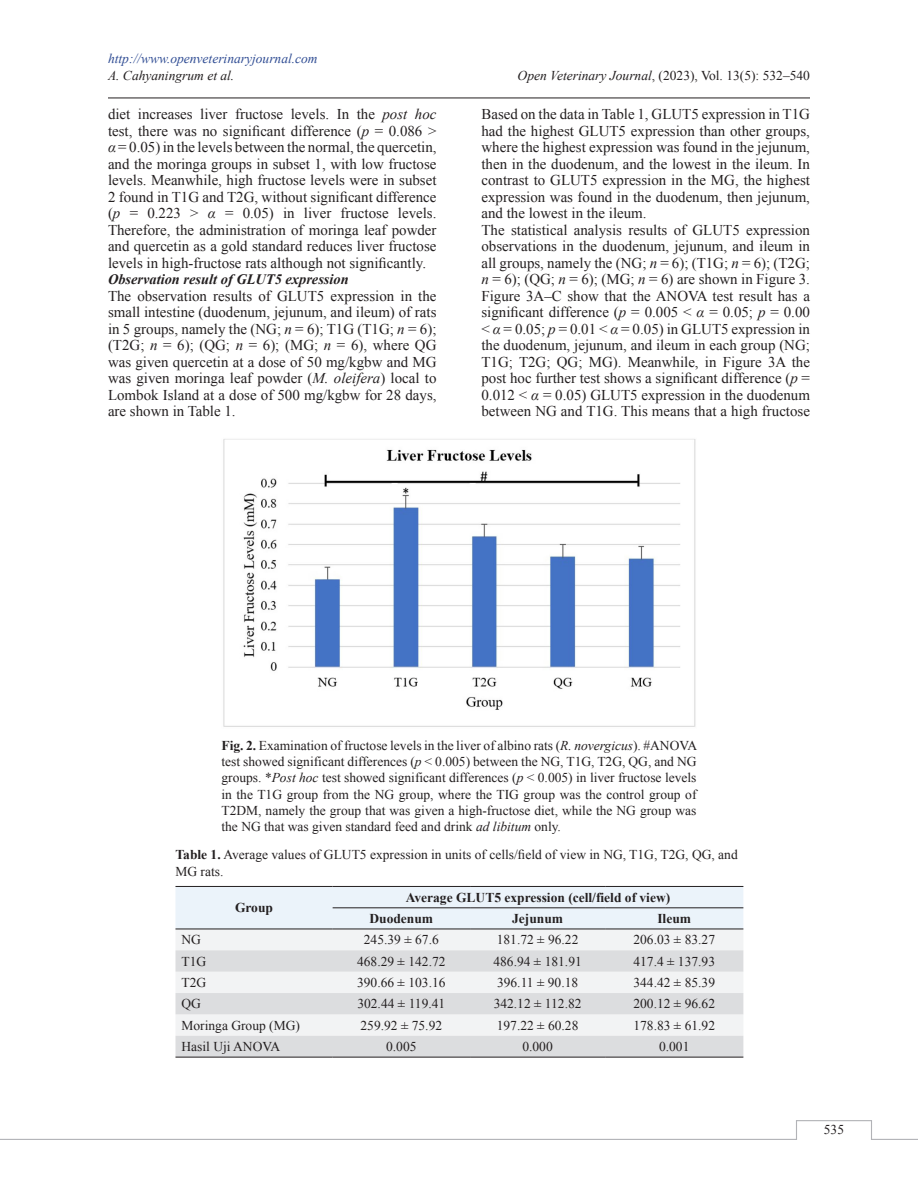
<style>
.page{position:relative;width:918px;height:1188px;background:#fff}
.page>*{position:absolute;margin:0;border:0;box-sizing:border-box;transform-origin:0 0}
.Para{font:15px/16.5px "Times New Roman";color:#231f20;text-align:justify}
.B_Head{font:italic 700 14.4px "Times New Roman";color:#231f20}
.Fig_Caption{font:13.5px/16.2px "Times New Roman";color:#231f20;text-align:justify}
.Table_Text{font:13.5px "Times New Roman";color:#231f20}
.Table_Caption{font:13.5px/16.2px "Times New Roman";color:#231f20}
.Table_Text-2{font:700 13.5px "Times New Roman";color:#231f20}
.t1{font:italic 13.5px "Times New Roman";color:#304d94}
.t2{font:italic 13.5px "Times New Roman";color:#231f20}
.s1{font-style:italic}
.s2{font-weight:700}
</style>
<div class="page">
<hr style="left:108px;top:98px;width:702px;height:1px;background:#231f20">
<svg style="left:0;top:1120px;width:918px;height:20px"></svg>
<img style="left:223px;top:439px;width:473px;height:288px">
<div style="left:176px;top:887px;width:567px;height:42px;background:#ebf3fa"></div>
<div style="left:176px;top:930px;width:567px;height:20px;background:#f2f3f4"></div>
<svg style="left:176px;top:950px;width:567px;height:107px;fill:#dcdddf"></svg>
<hr style="left:176px;top:886px;width:157px;height:1px;background:#231f20">
<hr style="left:176px;top:929px;width:157px;height:1px;background:#231f20">
<hr style="left:333px;top:886px;width:137px;height:1px;background:#231f20">
<hr style="left:470px;top:886px;width:135px;height:1px;background:#231f20">
<hr style="left:605px;top:886px;width:138px;height:1px;background:#231f20">
<hr style="left:333px;top:907px;width:137px;height:1px;background:#231f20">
<hr style="left:470px;top:907px;width:135px;height:1px;background:#231f20">
<hr style="left:605px;top:907px;width:138px;height:1px;background:#231f20">
<hr style="left:333px;top:929px;width:137px;height:1px;background:#231f20">
<hr style="left:470px;top:929px;width:135px;height:1px;background:#231f20">
<hr style="left:605px;top:929px;width:138px;height:1px;background:#231f20">
<hr style="left:176px;top:1057px;width:157px;height:1px;background:#231f20">
<hr style="left:333px;top:1057px;width:137px;height:1px;background:#231f20">
<hr style="left:470px;top:1057px;width:135px;height:1px;background:#231f20">
<hr style="left:605px;top:1057px;width:138px;height:1px;background:#231f20">
<p class="t1" style="left:108px;top:50px;width:211px">http://www.openveterinaryjournal.com</p>
<p class="t2" style="left:108px;top:66px;width:128px">A. Cahyaningrum et al.</p>
<p class="Fig_Caption" style="left:518px;top:67px;width:294px"><span class="s1">Open Veterinary Journal</span>, (2023), Vol. 13(5): 532–540</p>
<p class="Para" style="left:108px;top:106px;width:330px">diet increases liver fructose levels. In the <span class="s1">post hoc </span>test, there was no significant difference (<span class="s1">p</span> = 0.086 &gt; <span class="s1">α</span> = 0.05) in the levels between the normal, the quercetin, and the moringa groups in subset 1, with low fructose levels. Meanwhile, high fructose levels were in subset 2 found in T1G and T2G, without significant difference (<span class="s1">p</span> = 0.223 &gt; <span class="s1">α</span> = 0.05) in liver fructose levels.<br>Therefore, the administration of moringa leaf powder and quercetin as a gold standard reduces liver fructose levels in high-fructose rats although not significantly.</p>
<p class="B_Head" style="left:108px;top:269px;width:242px">Observation result of GLUT5 expression</p>
<p class="Para" style="left:108px;top:287px;width:330px">The observation results of GLUT5 expression in the small intestine (duodenum, jejunum, and ileum) of rats in 5 groups, namely the (NG; <span class="s1">n</span> = 6); T1G (T1G; <span class="s1">n</span> = 6); (T2G; <span class="s1">n</span> = 6); (QG; <span class="s1">n</span> = 6); (MG; <span class="s1">n</span> = 6), where QG was given quercetin at a dose of 50 mg/kgbw and MG was given moringa leaf powder (<span class="s1">M. oleifera</span>) local to Lombok Island at a dose of 500 mg/kgbw for 28 days, are shown in Table 1.</p>
<p class="Para" style="left:482px;top:106px;width:330px">Based on the data in Table 1, GLUT5 expression in T1G had the highest GLUT5 expression than other groups, where the highest expression was found in the jejunum, then in the duodenum, and the lowest in the ileum. In contrast to GLUT5 expression in the MG, the highest expression was found in the duodenum, then jejunum, and the lowest in the ileum.</p>
<p class="Para" style="left:482px;top:221px;width:330px">The statistical analysis results of GLUT5 expression observations in the duodenum, jejunum, and ileum in all groups, namely the (NG; <span class="s1">n</span> = 6); (T1G; <span class="s1">n</span> = 6); (T2G; <span class="s1">n</span> = 6); (QG; <span class="s1">n</span> = 6); (MG; <span class="s1">n</span> = 6) are shown in Figure 3.</p>
<p class="Para" style="left:482px;top:287px;width:330px">Figure 3A–C show that the ANOVA test result has a significant difference (<span class="s1">p</span> = 0.005 &lt; <span class="s1">α</span> = 0.05; <span class="s1">p</span> = 0.00 &lt; <span class="s1">α</span> = 0.05; <span class="s1">p</span> = 0.01 &lt; <span class="s1">α</span> = 0.05) in GLUT5 expression in the duodenum, jejunum, and ileum in each group (NG; T1G; T2G; QG; MG). Meanwhile, in Figure 3A the post hoc further test shows a significant difference (<span class="s1">p</span> = 0.012 &lt; <span class="s1">α</span> = 0.05) GLUT5 expression in the duodenum between NG and T1G. This means that a high fructose</p>
<p class="Fig_Caption" style="left:221px;top:737px;width:477px"><span class="s2">Fig. 2.</span> Examination of fructose levels in the liver of albino rats (<span class="s1">R. novergicus</span>). #ANOVA test showed significant differences (<span class="s1">p</span> &lt; 0.005) between the NG, T1G, T2G, QG, and NG groups. *<span class="s1">Post hoc</span> test showed significant differences (<span class="s1">p</span> &lt; 0.005) in liver fructose levels in the T1G group from the NG group, where the TIG group was the control group of T2DM, namely the group that was given a high-fructose diet, while the NG group was the NG that was given standard feed and drink <span class="s1">ad libitum</span> only.</p>
<p class="Table_Caption" style="left:176px;top:847px;width:564px"><span class="s2">Table 1.</span> Average values of GLUT5 expression in units of cells/field of view in NG, T1G, T2G, QG, and<br>MG rats.</p>
<p class="Table_Text-2" style="left:235px;top:898px;width:40px">Group</p>
<p class="Table_Text-2" style="left:406px;top:888px;width:266px">Average GLUT5 expression (cell/field of view)</p>
<p class="Table_Text-2" style="left:369px;top:909px;width:65px">Duodenum</p>
<p class="Table_Text-2" style="left:512px;top:909px;width:53px">Jejunum</p>
<p class="Table_Text-2" style="left:657px;top:909px;width:35px">Ileum</p>
<p class="Table_Text" style="left:182px;top:931px;width:21px">NG</p>
<p class="Table_Text" style="left:364px;top:931px;width:76px">245.39 ± 67.6</p>
<p class="Table_Text" style="left:497px;top:931px;width:83px">181.72 ± 96.22</p>
<p class="Table_Text" style="left:633px;top:931px;width:83px">206.03 ± 83.27</p>
<p class="Table_Text" style="left:182px;top:952px;width:26px">T1G</p>
<p class="Table_Text" style="left:357px;top:952px;width:90px">468.29 ± 142.72</p>
<p class="Table_Text" style="left:493px;top:952px;width:90px">486.94 ± 181.91</p>
<p class="Table_Text" style="left:633px;top:952px;width:83px">417.4 ± 137.93</p>
<p class="Table_Text" style="left:182px;top:973px;width:26px">T2G</p>
<p class="Table_Text" style="left:357px;top:973px;width:90px">390.66 ± 103.16</p>
<p class="Table_Text" style="left:497px;top:973px;width:83px">396.11 ± 90.18</p>
<p class="Table_Text" style="left:633px;top:973px;width:83px">344.42 ± 85.39</p>
<p class="Table_Text" style="left:182px;top:995px;width:21px">QG</p>
<p class="Table_Text" style="left:357px;top:995px;width:89px">302.44 ± 119.41</p>
<p class="Table_Text" style="left:494px;top:995px;width:89px">342.12 ± 112.82</p>
<p class="Table_Text" style="left:633px;top:995px;width:83px">200.12 ± 96.62</p>
<p class="Table_Text" style="left:182px;top:1016px;width:120px">Moringa Group (MG)</p>
<p class="Table_Text" style="left:361px;top:1016px;width:83px">259.92 ± 75.92</p>
<p class="Table_Text" style="left:497px;top:1016px;width:83px">197.22 ± 60.28</p>
<p class="Table_Text" style="left:633px;top:1016px;width:83px">178.83 ± 61.92</p>
<p class="Table_Text" style="left:182px;top:1038px;width:100px">Hasil Uji ANOVA</p>
<p class="Table_Text" style="left:386px;top:1038px;width:32px">0.005</p>
<p class="Table_Text" style="left:522px;top:1038px;width:32px">0.000</p>
<p class="Table_Text" style="left:659px;top:1038px;width:32px">0.001</p>
<p class="Fig_Caption" style="left:824px;top:1121px;width:22px">535</p>
</div>
